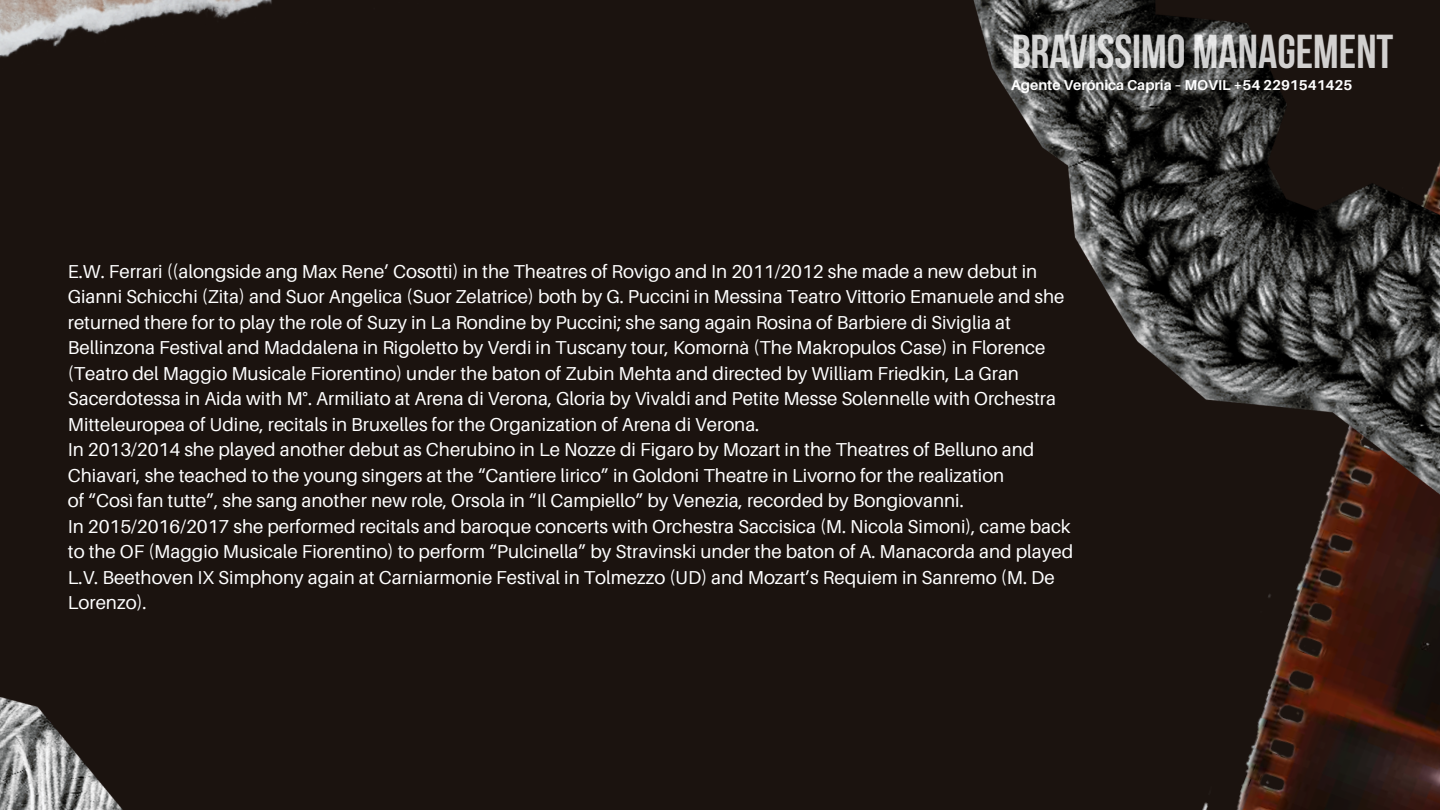
<style>
.page{position:relative;width:1440px;height:810px;background:#1b130f}
.page>*{position:absolute;margin:0;border:0;box-sizing:border-box;transform-origin:0 0}
.t1{font:700 47.4px "Bebas Neue";color:#fff}
.t2{font:18.7px/25.5px "Aileron";color:#fff}
.t3{font:700 14.3px "Aileron";color:#fff}
</style>
<div class="page">
<img style="left:1202px;top:509px;width:238px;height:301px">
<img style="left:0;top:0;width:272px;height:57px">
<img style="left:973px;top:0;width:467px;height:509px">
<img style="left:0;top:697px;width:123px;height:113px">
<h1 class="t1" style="left:1011px;top:33px;width:384px">BRAVISSIMO MANAGEMENT</h1>
<p class="t3" style="left:1011px;top:76px;width:343px">Agente Verónica Capria – MOVIL +54 2291541425</p>
<p class="t2" style="left:68px;top:258px;width:998px">E.W. Ferrari ((alongside ang Max Rene’ Cosotti) in the Theatres of Rovigo and In 2011/2012 she made a new debut in Gianni Schicchi (Zita) and Suor Angelica (Suor Zelatrice) both by G. Puccini in Messina Teatro Vittorio Emanuele and she returned there for to play the role of Suzy in La Rondine by Puccini; she sang again Rosina of Barbiere di Siviglia at Bellinzona Festival and Maddalena in Rigoletto by Verdi in Tuscany tour, Komornà (The Makropulos Case) in Florence (Teatro del Maggio Musicale Fiorentino) under the baton of Zubin Mehta and directed by William Friedkin, La Gran</p>
<p class="t2" style="left:68px;top:386px;width:990px">Sacerdotessa in Aida with M°. Armiliato at Arena di Verona, Gloria by Vivaldi and Petite Messe Solennelle with Orchestra<br>Mitteleuropea of Udine, recitals in Bruxelles for the Organization of Arena di Verona.</p>
<p class="t2" style="left:68px;top:437px;width:968px">In 2013/2014 she played another debut as Cherubino in Le Nozze di Figaro by Mozart in the Theatres of Belluno and<br>Chiavari, she teached to the young singers at the “Cantiere lirico” in Goldoni Theatre in Livorno for the realization</p>
<p class="t2" style="left:68px;top:488px;width:898px">of “Così fan tutte”, she sang another new role, Orsola in “Il Campiello” by Venezia, recorded by Bongiovanni.</p>
<p class="t2" style="left:68px;top:513px;width:1007px">In 2015/2016/2017 she performed recitals and baroque concerts with Orchestra Saccisica (M. Nicola Simoni), came back to the OF (Maggio Musicale Fiorentino) to perform “Pulcinella” by Stravinski under the baton of A. Manacorda and played L.V. Beethoven IX Simphony again at Carniarmonie Festival in Tolmezzo (UD) and Mozart’s Requiem in Sanremo (M. De Lorenzo).</p>
</div>
